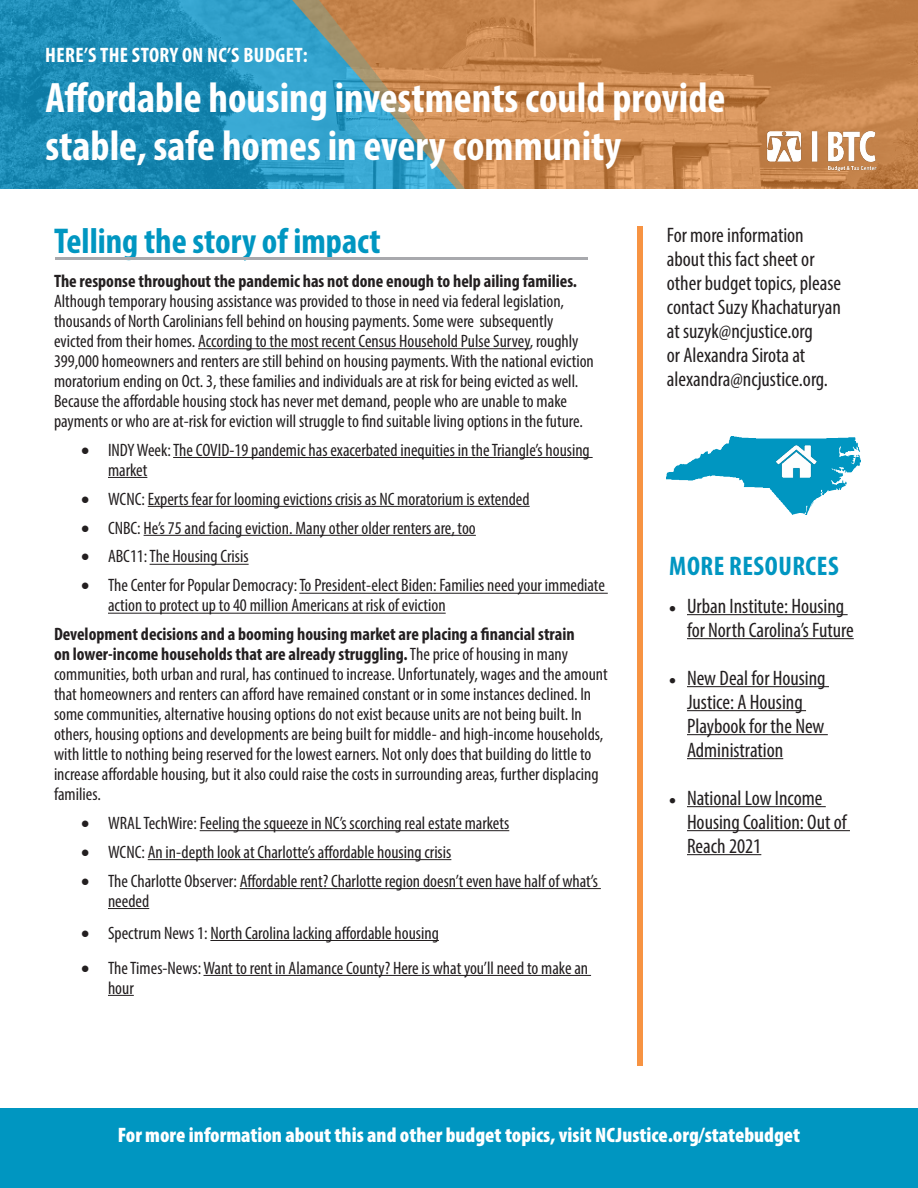
<style>
.page{position:relative;width:918px;height:1188px;background:#fff}
.page>*{position:absolute;margin:0;border:0;box-sizing:border-box;transform-origin:0 0}
.t1{font:700 condensed 42.75px/48px "Myriad Pro";color:#fff}
.t2{font:700 condensed 36px "Myriad Pro";color:#0096c1}
.t3{font:700 condensed 27px "Myriad Pro";letter-spacing:.02em;color:#0096c1}
.t4{font:condensed 21px/24px "Myriad Pro";color:#231f20}
.t5{font:900 condensed 21px "Myriad Pro";color:#fff}
.t6{font:700 condensed 21px "Myriad Pro";letter-spacing:.02em;color:#fff}
.paragraph{font:condensed 18px/20px "Myriad Pro";color:#231f20}
.s1{font-weight:700}
</style>
<div class="page">
<div style="left:0;top:1109px;width:918px;height:79px;background:#0096c1"></div>
<svg style="left:0;top:0;width:291px;height:189px;background:#1e8eb8"></svg>
<svg style="left:291px;top:0;width:627px;height:189px;background:#b28a61"></svg>
<img style="left:765px;top:128px;width:114px;height:44px">
<div style="left:637px;top:226px;width:6px;height:840px;background:#f79342"></div>
<hr style="left:56px;top:258px;width:532px;height:2px;background:#a8a9ad">
<hr style="left:198px;top:348px;width:332px;height:1px;background:#231f20">
<hr style="left:173px;top:457px;width:420px;height:1px;background:#231f20">
<hr style="left:108px;top:477px;width:39px;height:1px;background:#231f20">
<hr style="left:148px;top:506px;width:382px;height:1px;background:#231f20">
<hr style="left:144px;top:535px;width:332px;height:1px;background:#231f20">
<hr style="left:150px;top:564px;width:99px;height:1px;background:#231f20">
<hr style="left:299px;top:593px;width:309px;height:1px;background:#231f20">
<hr style="left:108px;top:613px;width:338px;height:1px;background:#231f20">
<hr style="left:200px;top:830px;width:309px;height:1px;background:#231f20">
<hr style="left:148px;top:859px;width:303px;height:1px;background:#231f20">
<hr style="left:240px;top:888px;width:361px;height:1px;background:#231f20">
<hr style="left:108px;top:908px;width:41px;height:1px;background:#231f20">
<hr style="left:210px;top:940px;width:229px;height:1px;background:#231f20">
<hr style="left:203px;top:975px;width:388px;height:1px;background:#231f20">
<svg style="left:108px;top:995px;width:26px;height:1px"></svg>
<hr style="left:687px;top:614px;width:161px;height:1px;background:#231f20">
<hr style="left:687px;top:638px;width:167px;height:1px;background:#231f20">
<hr style="left:687px;top:686px;width:142px;height:1px;background:#231f20">
<hr style="left:687px;top:710px;width:119px;height:1px;background:#231f20">
<hr style="left:687px;top:734px;width:141px;height:1px;background:#231f20">
<hr style="left:687px;top:758px;width:96px;height:1px;background:#231f20">
<hr style="left:687px;top:806px;width:139px;height:1px;background:#231f20">
<hr style="left:687px;top:830px;width:163px;height:1px;background:#231f20">
<hr style="left:687px;top:854px;width:74px;height:1px;background:#231f20">
<img style="left:667px;top:436px;width:194px;height:79px">
<img style="left:776px;top:446px;width:41px;height:32px">
<p class="t6" style="left:45px;top:42px;width:264px">HERE’S THE STORY ON NC’S BUDGET:</p>
<p class="t1" style="left:45px;top:73px;width:681px">Affordable housing investments could provide stable, safe homes in every community</p>
<p class="t2" style="left:54px;top:218px;width:328px">Telling the story of impact</p>
<p class="t4" style="left:667px;top:222px;width:176px">For more information about this fact sheet or other budget topics, please contact Suzy Khachaturyan at suzyk@ncjustice.org<br>or Alexandra Sirota at alexandra@ncjustice.org.</p>
<p class="paragraph" style="left:54px;top:271px;width:541px"><span class="s1">The response throughout the pandemic has not done enough to help ailing families.<br></span>Although temporary housing assistance was provided to those in need via federal legislation, thousands of North Carolinians fell behind on housing payments. Some were subsequently evicted from their homes. According to the most recent Census Household Pulse Survey, roughly 399,000 homeowners and renters are still behind on housing payments. With the national eviction moratorium ending on Oct. 3, these families and individuals are at risk for being evicted as well.<br>Because the affordable housing stock has never met demand, people who are unable to make payments or who are at-risk for eviction will struggle to find suitable living options in the future.</p>
<p class="paragraph" style="left:108px;top:440px;width:483px;text-indent:-27px">• INDY Week: The COVID-19 pandemic has exacerbated inequities in the Triangle’s housing market</p>
<p class="paragraph" style="left:81px;top:488px;width:450px">• WCNC: Experts fear for looming evictions crisis as NC moratorium is extended</p>
<p class="paragraph" style="left:81px;top:517px;width:396px">• CNBC: He’s 75 and facing eviction. Many other older renters are, too</p>
<p class="paragraph" style="left:81px;top:546px;width:169px">• ABC11: The Housing Crisis</p>
<p class="paragraph" style="left:108px;top:575px;width:498px;text-indent:-27px">• The Center for Popular Democracy: To President-elect Biden: Families need your immediate action to protect up to 40 million Americans at risk of eviction</p>
<p class="paragraph" style="left:54px;top:624px;width:555px"><span class="s1">Development decisions and a booming housing market are placing a financial strain<br>on lower-income households that are already struggling.</span> The price of housing in many communities, both urban and rural, has continued to increase. Unfortunately, wages and the amount that homeowners and renters can afford have remained constant or in some instances declined. In some communities, alternative housing options do not exist because units are not being built. In others, housing options and developments are being built for middle- and high-income households, with little to nothing being reserved for the lowest earners. Not only does that building do little to increase affordable housing, but it also could raise the costs in surrounding areas, further displacing families.</p>
<p class="paragraph" style="left:81px;top:813px;width:430px">• WRAL TechWire: Feeling the squeeze in NC’s scorching real estate markets</p>
<p class="paragraph" style="left:81px;top:842px;width:372px">• WCNC: An in-depth look at Charlotte’s affordable housing crisis</p>
<p class="paragraph" style="left:108px;top:871px;width:492px;text-indent:-27px">• The Charlotte Observer: Affordable rent? Charlotte region doesn’t even have half of what’s needed</p>
<p class="paragraph" style="left:81px;top:923px;width:359px">• Spectrum News 1: North Carolina lacking affordable housing</p>
<p class="paragraph" style="left:108px;top:958px;width:482px;text-indent:-27px">• The Times-News: Want to rent in Alamance County? Here is what you’ll need to make an hour</p>
<p class="t3" style="left:669px;top:549px;width:171px">MORE RESOURCES</p>
<p class="t4" style="left:687px;top:593px;width:168px;text-indent:-18px">• Urban Institute: Housing for North Carolina’s Future</p>
<p class="t4" style="left:687px;top:665px;width:140px;text-indent:-18px">• New Deal for Housing<br>Justice: A Housing<br>Playbook for the New<br>Administration</p>
<p class="t4" style="left:687px;top:785px;width:161px;text-indent:-18px">• National Low Income<br>Housing Coalition: Out of<br>Reach 2021</p>
<p class="t5" style="left:118px;top:1121px;width:684px">For more information about this and other budget topics, visit NCJustice.org/statebudget</p>
</div>
